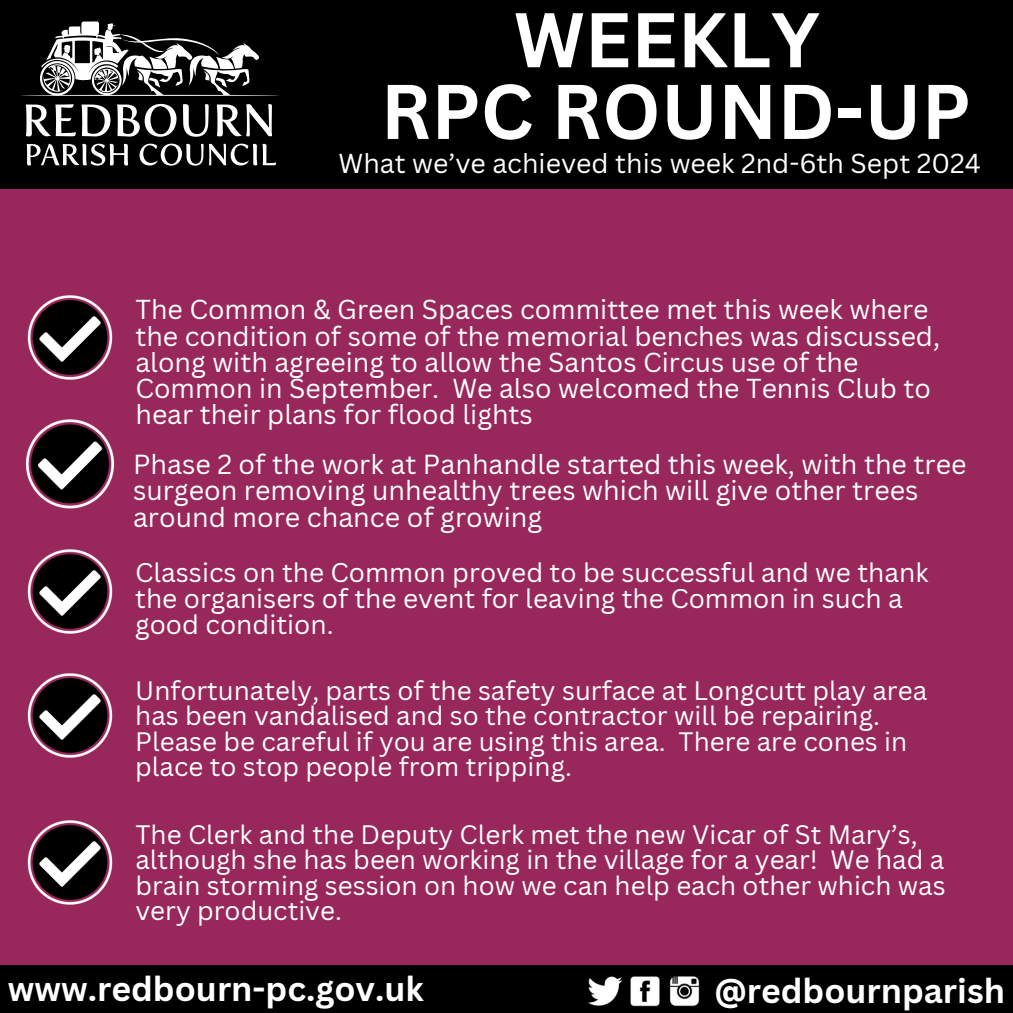
<style>
.page{position:relative;width:1013px;height:1013px;background:#fff}
.page>*{position:absolute;margin:0;border:0;box-sizing:border-box;transform-origin:0 0}
.t1{font:700 75.62px/71.6px "Canva Sans";color:#fff;text-align:center}
.t2{font:700 33.75px "Canva Sans";color:#fff}
.t3{font:26.75px/26.4px "Canva Sans";color:#fff}
.t4{font:26.62px/26.2px "Canva Sans";color:#fff}
.t5{font:26.25px/25.8px "Canva Sans";color:#fff}
.t6{font:26px/25.5px "Canva Sans";color:#fff}
</style>
<div class="page">
<div style="left:0;top:0;width:1012px;height:1012px;background:#98275c"></div>
<div style="left:0;top:0;width:1012px;height:189px;background:#000"></div>
<div style="left:0;top:965px;width:1012px;height:47px;background:#000"></div>
<svg style="left:26px;top:104px;width:84px;height:32px"></svg>
<svg style="left:117px;top:104px;width:59px;height:33px"></svg>
<svg style="left:183px;top:104px;width:26px;height:33px"></svg>
<svg style="left:217px;top:104px;width:55px;height:32px"></svg>
<svg style="left:27px;top:144px;width:101px;height:22px"></svg>
<svg style="left:139px;top:144px;width:64px;height:22px"></svg>
<svg style="left:209px;top:144px;width:67px;height:21px"></svg>
<svg style="left:21px;top:21px;width:258px;height:75px"></svg>
<img style="left:587px;top:976px;width:113px;height:31px">
<img style="left:27px;top:295px;width:86px;height:85px">
<img style="left:27px;top:549px;width:86px;height:85px">
<img style="left:27px;top:820px;width:86px;height:85px">
<img style="left:26px;top:419px;width:89px;height:90px">
<img style="left:27px;top:673px;width:86px;height:85px">
<p class="t1" style="left:381px;top:2px;width:591px">WEEKLY<br>RPC ROUND-UP</p>
<p class="t4" style="left:338px;top:149px;width:644px">What we’ve achieved this week 2nd-6th Sept 2024</p>
<p class="t4" style="left:135px;top:296px;width:806px">The Common &amp; Green Spaces committee met this week where the condition of some of the memorial benches was discussed, along with agreeing to allow the Santos Circus use of the Common in September. We also welcomed the Tennis Club to hear their plans for flood lights</p>
<h2 class="t3" style="left:133px;top:450px;width:835px">Phase 2 of the work at Panhandle started this week, with the tree surgeon removing unhealthy trees which will give other trees around more chance of growing</h2>
<p class="t5" style="left:135px;top:559px;width:794px">Classics on the Common proved to be successful and we thank the organisers of the event for leaving the Common in such a good condition.</p>
<p class="t6" style="left:135px;top:677px;width:793px">Unfortunately, parts of the safety surface at Longcutt play area has been vandalised and so the contractor will be repairing.<br>Please be careful if you are using this area. There are cones in place to stop people from tripping.</p>
<p class="t6" style="left:135px;top:820px;width:811px">The Clerk and the Deputy Clerk met the new Vicar of St Mary’s, although she has been working in the village for a year! We had a brain storming session on how we can help each other which was very productive.</p>
<p class="t2" style="left:8px;top:964px;width:417px">www.redbourn-pc.gov.uk</p>
<p class="t2" style="left:714px;top:966px;width:292px">@redbournparish</p>
</div>
